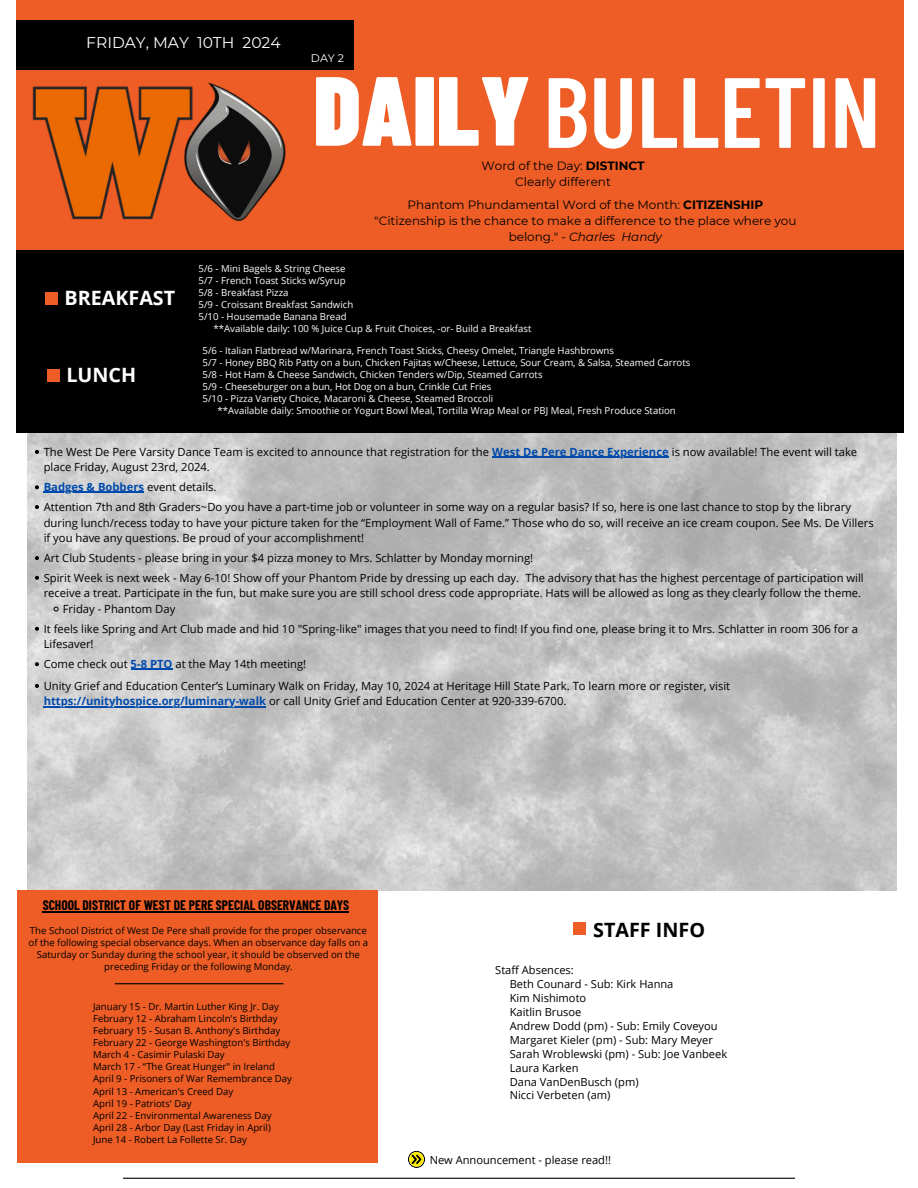
<style>
.page{position:relative;width:918px;height:1188px;background:#fff}
.page>*{position:absolute;margin:0;border:0;box-sizing:border-box;transform-origin:0 0}
.t1{font:600 99.6px "Barlow Condensed";color:#fff}
.t2{font:900 98.1px "Barlow Condensed";color:#fff}
.t3{font:700 19.8px "Open Sans";color:#fff}
.t4{font:700 19.8px "Open Sans";color:#000}
.t5{font:15.45px "Montserrat";color:#fff}
.t6{font:700 13.5px "Barlow Condensed";color:#000}
.t7{font:12px/16px "Montserrat";color:#000;text-align:center}
.t8{font:11.25px/15.6px "Open Sans";color:#000}
.t9{font:11.1px/14px "Open Sans";color:#000}
.t10{font:10.95px "Montserrat";color:#fff}
.t11{font:9.6px "Open Sans";color:#fff}
.t12{font:9.6px/12px "Open Sans";color:#000;text-align:center}
.s1{font-weight:700}
.s2{font-style:italic}
.s3{font-weight:700;color:#004aad}
</style>
<div class="page">
<div style="left:16px;top:0;width:887px;height:263px;background:#ed5d25"></div>
<img style="left:27px;top:432px;width:870px;height:458px">
<div style="left:16px;top:250px;width:887px;height:182px;background:#000"></div>
<div style="left:16px;top:20px;width:337px;height:50px;background:#000"></div>
<div style="left:45px;top:292px;width:13px;height:13px;background:#ed5d25"></div>
<div style="left:17px;top:890px;width:360px;height:273px;background:#ed5d25"></div>
<hr style="left:123px;top:1178px;width:672px;height:1px;background:#000">
<hr style="left:43px;top:912px;width:306px;height:1px;background:#000">
<hr style="left:115px;top:983px;width:168px;height:1px;background:#000">
<img style="left:32px;top:82px;width:254px;height:140px">
<svg style="left:408px;top:1151px;width:17px;height:17px"></svg>
<div style="left:573px;top:922px;width:13px;height:13px;background:#ed5d25"></div>
<svg style="left:35px;top:450px;width:4px;height:4px"></svg>
<hr style="left:492px;top:456px;width:177px;height:2px;background:#004aad">
<svg style="left:35px;top:485px;width:4px;height:4px"></svg>
<hr style="left:44px;top:492px;width:100px;height:1px;background:#004aad">
<svg style="left:35px;top:505px;width:4px;height:4px"></svg>
<svg style="left:35px;top:556px;width:4px;height:4px"></svg>
<svg style="left:35px;top:576px;width:4px;height:4px"></svg>
<svg style="left:54px;top:607px;width:4px;height:4px"></svg>
<svg style="left:35px;top:627px;width:4px;height:4px"></svg>
<svg style="left:35px;top:662px;width:4px;height:4px"></svg>
<hr style="left:131px;top:669px;width:42px;height:1px;background:#004aad">
<svg style="left:35px;top:684px;width:4px;height:4px"></svg>
<hr style="left:44px;top:706px;width:222px;height:1px;background:#004aad">
<div style="left:47px;top:370px;width:12px;height:12px;background:#ed5d25"></div>
<p class="t5" style="left:86px;top:33px;width:196px">FRIDAY, MAY 10TH 2024</p>
<p class="t10" style="left:311px;top:52px;width:35px">DAY 2</p>
<p class="t2" style="left:314px;top:48px;width:218px">DAILY</p>
<p class="t1" style="left:543px;top:48px;width:339px">BULLETIN</p>
<p class="t7" style="left:482px;top:158px;width:165px">Word of the Day: <span class="s1">DISTINCT<br></span>Clearly different</p>
<p class="t7" style="left:374px;top:197px;width:424px">Phantom Phundamental Word of the Month: <span class="s1">CITIZENSHIP </span>"Citizenship is the chance to make a difference to the place where you belong." <span class="s2">- Charles Handy</span></p>
<p class="t3" style="left:64px;top:284px;width:112px">BREAKFAST</p>
<h2 class="t3" style="left:66px;top:361px;width:71px">LUNCH</h2>
<p class="t11" style="left:199px;top:262px;width:148px">5/6 - Mini Bagels &amp; String Cheese</p>
<h4 class="t11" style="left:199px;top:274px;width:149px">5/7 - French Toast Sticks w/Syrup</h4>
<p class="t11" style="left:199px;top:286px;width:91px">5/8 - Breakfast Pizza</p>
<h2 class="t11" style="left:199px;top:298px;width:156px">5/9 - Croissant Breakfast Sandwich</h2>
<h6 class="t11" style="left:199px;top:310px;width:149px">5/10 - Housemade Banana Bread</h6>
<h6 class="t11" style="left:214px;top:322px;width:319px">**Available daily: 100 % Juice Cup &amp; Fruit Choices, -or- Build a Breakfast</h6>
<p class="t11" style="left:203px;top:344px;width:413px">5/6 - Italian Flatbread w/Marinara, French Toast Sticks, Cheesy Omelet, Triangle Hashbrowns</p>
<p class="t11" style="left:203px;top:356px;width:489px">5/7 - Honey BBQ Rib Patty on a bun, Chicken Fajitas w/Cheese, Lettuce, Sour Cream, &amp; Salsa, Steamed Carrots</p>
<p class="t11" style="left:203px;top:368px;width:341px">5/8 - Hot Ham &amp; Cheese Sandwich, Chicken Tenders w/Dip, Steamed Carrots</p>
<p class="t11" style="left:203px;top:380px;width:290px">5/9 - Cheeseburger on a bun, Hot Dog on a bun, Crinkle Cut Fries</p>
<p class="t11" style="left:203px;top:392px;width:292px">5/10 - Pizza Variety Choice, Macaroni &amp; Cheese, Steamed Broccoli</p>
<p class="t11" style="left:218px;top:404px;width:460px">**Available daily: Smoothie or Yogurt Bowl Meal, Tortilla Wrap Meal or PBJ Meal, Fresh Produce Station</p>
<h6 class="t8" style="left:44px;top:444px;width:815px">The West De Pere Varsity Dance Team is excited to announce that registration for the <span class="s3">West De Pere Dance Experience</span> is now available! The event will take</h6>
<h3 class="t8" style="left:44px;top:457px;width:174px;line-height:19.8px">place Friday, August 23rd, 2024.<br><span class="s3">Badges &amp; Bobbers</span> event details.</h3>
<h1 class="t8" style="left:44px;top:499px;width:809px">Attention 7th and 8th Graders~Do you have a part-time job or volunteer in some way on a regular basis? If so, here is one last chance to stop by the library</h1>
<p class="t8" style="left:44px;top:514px;width:832px">during lunch/recess today to have your picture taken for the “Employment Wall of Fame.” Those who do so, will receive an ice cream coupon. See Ms. De Villers if you have any questions. Be proud of your accomplishment!</p>
<p class="t8" style="left:44px;top:550px;width:491px">Art Club Students - please bring in your $4 pizza money to Mrs. Schlatter by Monday morning!</p>
<p class="t8" style="left:44px;top:570px;width:822px">Spirit Week is next week - May 6-10! Show off your Phantom Pride by dressing up each day. The advisory that has the highest percentage of participation will receive a treat. Participate in the fun, but make sure you are still school dress code appropriate. Hats will be allowed as long as they clearly follow the theme.</p>
<p class="t8" style="left:63px;top:601px;width:114px">Friday - Phantom Day</p>
<p class="t8" style="left:44px;top:621px;width:816px">It feels like Spring and Art Club made and hid 10 "Spring-like" images that you need to find! If you find one, please bring it to Mrs. Schlatter in room 306 for a<br>Lifesaver!</p>
<p class="t8" style="left:44px;top:656px;width:264px">Come check out <span class="s3">5-8 PTO</span> at the May 14th meeting!</p>
<p class="t8" style="left:44px;top:678px;width:688px">Unity Grief and Education Center’s Luminary Walk on Friday, May 10, 2024 at Heritage Hill State Park. To learn more or register, visit</p>
<h2 class="t8" style="left:44px;top:693px;width:524px"><span class="s3">https://unityhospice.org/luminary-walk</span> or call Unity Grief and Education Center at 920-339-6700.</h2>
<p class="t6" style="left:43px;top:897px;width:308px">SCHOOL DISTRICT OF WEST DE PERE SPECIAL OBSERVANCE DAYS</p>
<h1 class="t12" style="left:29px;top:925px;width:341px">The School District of West De Pere shall provide for the proper observance of the following special observance days. When an observance day falls on a Saturday or Sunday during the school year, it should be observed on the preceding Friday or the following Monday.</h1>
<h6 class="t4" style="left:593px;top:916px;width:113px">STAFF INFO</h6>
<p class="t9" style="left:510px;top:963px;width:209px;text-indent:-14px">Staff Absences:<br>Beth Counard - Sub: Kirk Hanna<br>Kim Nishimoto<br>Kaitlin Brusoe<br>Andrew Dodd (pm) - Sub: Emily Coveyou<br>Margaret Kieler (pm) - Sub: Mary Meyer</p>
<p class="t9" style="left:510px;top:1047px;width:219px">Sarah Wroblewski (pm) - Sub: Joe Vanbeek<br>Laura Karken<br>Dana VanDenBusch (pm)<br>Nicci Verbeten (am)</p>
<p class="t12" style="left:93px;top:1001px;width:188px">January 15 - Dr. Martin Luther King Jr. Day</p>
<p class="t12" style="left:93px;top:1013px;width:186px">February 12 - Abraham Lincoln's Birthday</p>
<p class="t12" style="left:93px;top:1025px;width:189px">February 15 - Susan B. Anthony's Birthday</p>
<p class="t12" style="left:93px;top:1037px;width:199px">February 22 - George Washington's Birthday</p>
<p class="t12" style="left:93px;top:1049px;width:133px">March 4 - Casimir Pulaski Day</p>
<p class="t12" style="left:93px;top:1061px;width:184px">March 17 - “The Great Hunger" in Ireland</p>
<p class="t12" style="left:93px;top:1073px;width:201px">April 9 - Prisoners of War Remembrance Day</p>
<p class="t12" style="left:93px;top:1085px;width:142px">April 13 - American's Creed Day</p>
<p class="t12" style="left:93px;top:1097px;width:100px">April 19 - Patriots' Day</p>
<p class="t12" style="left:93px;top:1109px;width:180px">April 22 - Environmental Awareness Day</p>
<p class="t12" style="left:93px;top:1121px;width:179px">April 28 - Arbor Day (Last Friday in April)</p>
<p class="t12" style="left:93px;top:1133px;width:156px">June 14 - Robert La Follette Sr. Day</p>
<p class="t9" style="left:430px;top:1152px;width:183px">New Announcement - please read!!</p>
</div>
